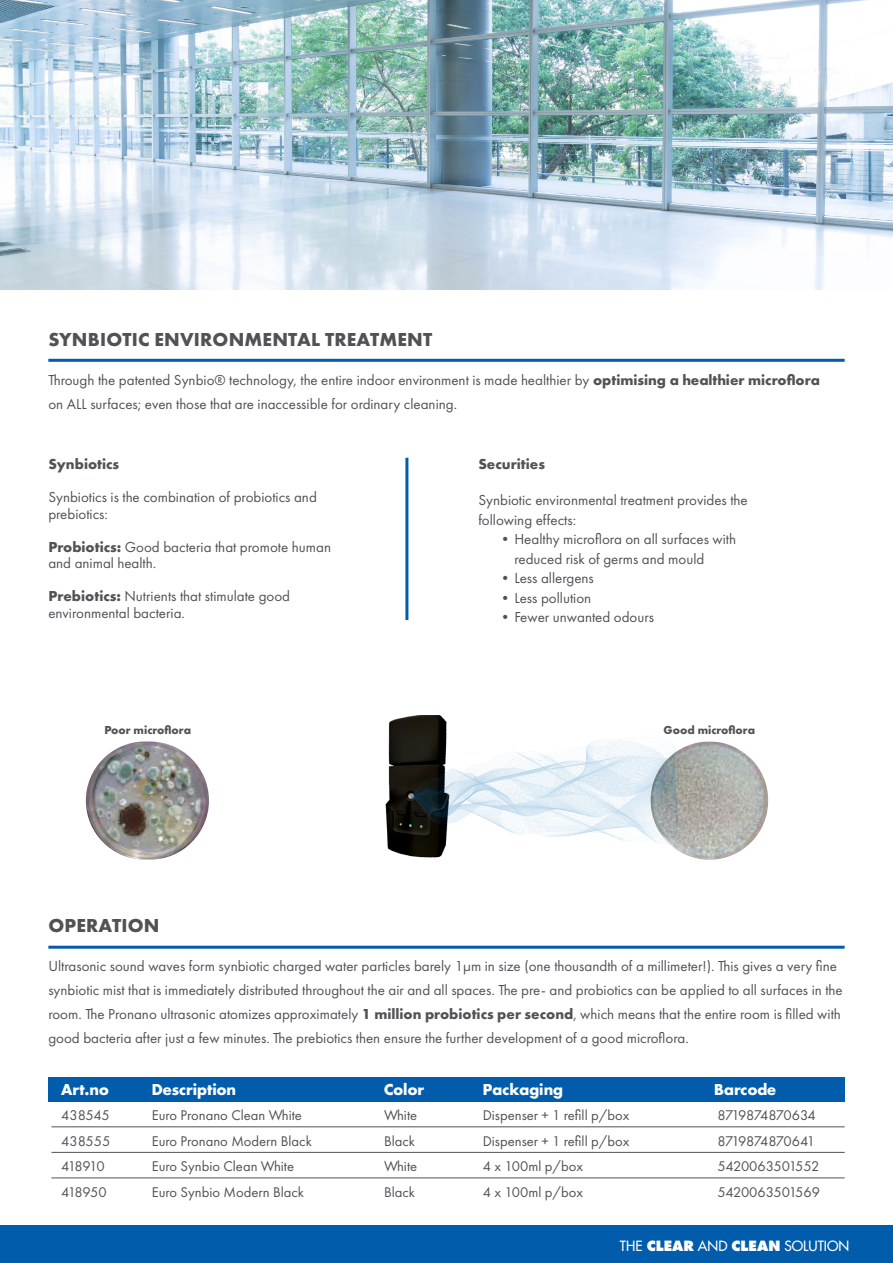
<style>
.page{position:relative;width:893px;height:1263px;background:#fff}
.page>*{position:absolute;margin:0;border:0;box-sizing:border-box;transform-origin:0 0}
.t1{font:700 19.5px "Futura PT";letter-spacing:.01em;color:#515256}
.t2{font:15px/24px "Futura PT";color:#515256}
.t3{font:700 15px "Futura PT";color:#515256}
.t4{font:14.55px "Futura PT";color:#515256}
.t5{font:700 14.55px "Futura Std";color:#fff}
.t6{font:14.55px "Futura PT";letter-spacing:-.05em;color:#515256}
.t7{font:14.55px "Futura PT";letter-spacing:-.025em;color:#515256}
.t8{font:500 13.8px "Futura Std";color:#fff}
.t9{font:700 12px "Futura PT";color:#515256}
.s1{font-weight:700}
.s2{font-weight:800}
</style>
<div class="page">
<img style="left:689px;top:741px;width:79px;height:119px">
<div style="left:0;top:1225px;width:893px;height:38px;background:#015dab"></div>
<hr style="left:48px;top:359px;width:797px;height:3px;background:#015dab">
<hr style="left:405px;top:458px;width:3px;height:162px;background:#015dab">
<hr style="left:48px;top:946px;width:797px;height:3px;background:#015dab">
<img style="left:385px;top:718px;width:13px;height:135px">
<img style="left:86px;top:741px;width:123px;height:119px">
<img style="left:398px;top:715px;width:291px;height:143px">
<div style="left:48px;top:1077px;width:797px;height:25px;background:#015dab"></div>
<hr style="left:51px;top:1126px;width:794px;height:1px;background:#515256">
<hr style="left:51px;top:1152px;width:794px;height:1px;background:#515256">
<hr style="left:51px;top:1178px;width:794px;height:1px;background:#515256">
<img style="left:0;top:0;width:893px;height:289px">
<p class="t1" style="left:48px;top:327px;width:385px">SYNBIOTIC ENVIRONMENTAL TREATMENT</p>
<p class="t2" style="left:48px;top:368px;width:773px">Through the patented Synbio® technology, the entire indoor environment is made healthier by <span class="s1">optimising a healthier microflora</span></p>
<p class="t2" style="left:48px;top:392px;width:410px">on ALL surfaces; even those that are inaccessible for ordinary cleaning.</p>
<p class="t3" style="left:48px;top:454px;width:72px">Synbiotics</p>
<p class="t2" style="left:48px;top:485px;width:270px">Synbiotics is the combination of probiotics and</p>
<p class="t2" style="left:48px;top:502px;width:61px">prebiotics:</p>
<p class="t2" style="left:48px;top:535px;width:284px"><span class="s1">Probiotics:</span> Good bacteria that promote human</p>
<p class="t2" style="left:48px;top:551px;width:109px">and animal health.</p>
<p class="t2" style="left:48px;top:584px;width:243px"><span class="s1">Prebiotics:</span> Nutrients that stimulate good</p>
<p class="t2" style="left:48px;top:601px;width:138px">environmental bacteria.</p>
<p class="t3" style="left:478px;top:454px;width:68px">Securities</p>
<p class="t2" style="left:478px;top:488px;width:271px">Synbiotic environmental treatment provides the</p>
<p class="t2" style="left:478px;top:508px;width:99px">following effects:</p>
<p class="t2" style="left:498px;top:527px;width:240px">•Healthy microflora on all surfaces with</p>
<p class="t2" style="left:514px;top:547px;width:192px">reduced risk of germs and mould</p>
<p class="t2" style="left:498px;top:566px;width:97px">•Less allergens</p>
<p class="t2" style="left:498px;top:586px;width:95px">•Less pollution</p>
<p class="t2" style="left:498px;top:605px;width:158px">•Fewer unwanted odours</p>
<p class="t9" style="left:104px;top:722px;width:88px">Poor microflora</p>
<p class="t9" style="left:663px;top:722px;width:93px">Good microflora</p>
<p class="t1" style="left:48px;top:913px;width:113px">OPERATION</p>
<p class="t2" style="left:48px;top:954px;width:796px">Ultrasonic sound waves form synbiotic charged water particles barely 1μm in size (one thousandth of a millimeter!). This gives a very fine synbiotic mist that is immediately distributed throughout the air and all spaces. The pre- and probiotics can be applied to all surfaces in the room. The Pronano ultrasonic atomizes approximately <span class="s1">1 million probiotics per second</span>, which means that the entire room is filled with good bacteria after just a few minutes. The prebiotics then ensure the further development of a good microflora.</p>
<p class="t5" style="left:61px;top:1080px;width:49px">Art.no</p>
<p class="t5" style="left:152px;top:1080px;width:86px">Description</p>
<p class="t5" style="left:384px;top:1080px;width:41px">Color</p>
<p class="t5" style="left:483px;top:1080px;width:82px">Packaging</p>
<p class="t5" style="left:714px;top:1080px;width:64px">Barcode</p>
<p class="t4" style="left:61px;top:1107px;width:50px">438545</p>
<p class="t4" style="left:152px;top:1107px;width:152px">Euro Pronano Clean White</p>
<p class="t4" style="left:384px;top:1107px;width:35px">White</p>
<p class="t4" style="left:483px;top:1107px;width:148px">Dispenser + 1 refill p/box</p>
<p class="t6" style="left:718px;top:1107px;width:100px">8719874870634</p>
<p class="t4" style="left:61px;top:1132px;width:51px">438555</p>
<p class="t4" style="left:152px;top:1132px;width:162px">Euro Pronano Modern Black</p>
<p class="t4" style="left:384px;top:1132px;width:32px">Black</p>
<p class="t4" style="left:483px;top:1132px;width:148px">Dispenser + 1 refill p/box</p>
<p class="t6" style="left:718px;top:1132px;width:99px">8719874870641</p>
<p class="t4" style="left:61px;top:1158px;width:45px">418910</p>
<p class="t4" style="left:152px;top:1158px;width:144px">Euro Synbio Clean White</p>
<p class="t4" style="left:384px;top:1158px;width:35px">White</p>
<p class="t4" style="left:483px;top:1158px;width:102px">4 x 100ml p/box</p>
<p class="t7" style="left:718px;top:1158px;width:103px">5420063501552</p>
<p class="t4" style="left:61px;top:1183px;width:47px">418950</p>
<p class="t4" style="left:152px;top:1183px;width:154px">Euro Synbio Modern Black</p>
<p class="t4" style="left:384px;top:1183px;width:32px">Black</p>
<p class="t4" style="left:483px;top:1183px;width:102px">4 x 100ml p/box</p>
<p class="t4" style="left:718px;top:1183px;width:104px">5420063501569</p>
<p class="t8" style="left:620px;top:1237px;width:231px">THE <span class="s2">CLEAR</span> AND <span class="s2">CLEAN</span> SOLUTION</p>
</div>
